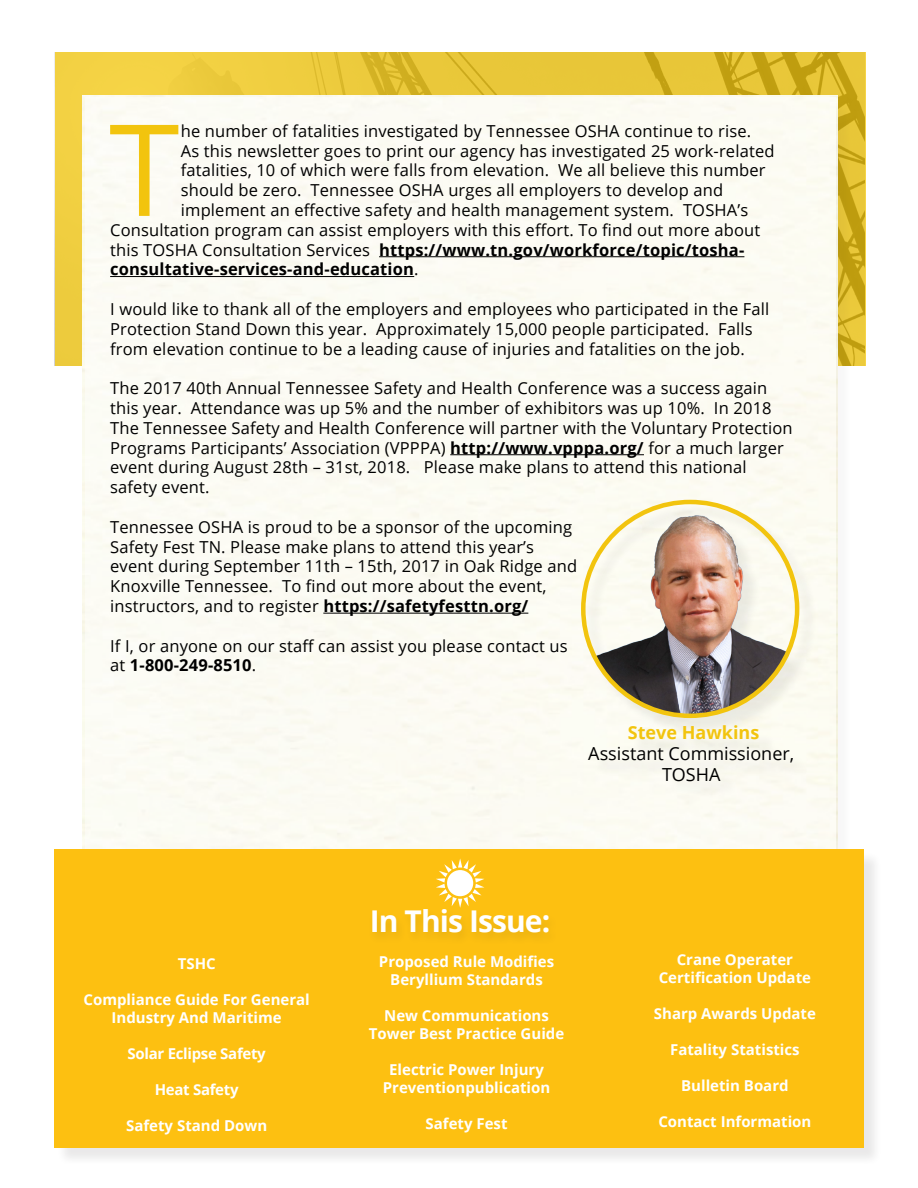
<style>
.page{position:relative;width:918px;height:1188px;background:#fff}
.page>*{position:absolute;margin:0;border:0;box-sizing:border-box;transform-origin:0 0}
.t1{font:127.5px "Open Sans";color:#f2c40e}
.t2{font:700 30px "Open Sans";letter-spacing:-.03em;color:#fff}
.t3{font:18px/21px "Open Sans";color:#000;text-align:center}
.t4{font:16.5px/19.8px "Open Sans";letter-spacing:.01em;color:#000}
.t5{font:700 16.5px "Open Sans";letter-spacing:.01em;color:#000}
.t6{font:700 15px/18px "Open Sans";color:#fff;text-align:center}
.t7{font:700 15px "Open Sans";letter-spacing:-.02em;color:#fff}
.s1{font-weight:400}
.s2{font-weight:700}
.s3{font-weight:700;color:#f2c40e}
</style>
<div class="page">
<svg style="left:55px;top:52px;width:810px;height:314px;background:#e8c842"></svg>
<div style="left:87px;top:100px;width:767px;height:774px;background:#231f20;opacity:.08"></div>
<div style="left:85px;top:98px;width:750px;height:757px;background:#fcfbf3"></div>
<div style="left:583px;top:502px;width:235px;height:234px;background:#231f20;opacity:.08"></div>
<img style="left:583px;top:502px;width:214px;height:214px;border-radius:107px">
<hr style="left:379px;top:256px;width:365px;height:1px;background:#000">
<hr style="left:110px;top:276px;width:304px;height:1px;background:#000">
<hr style="left:450px;top:454px;width:194px;height:1px;background:#000">
<hr style="left:323px;top:613px;width:205px;height:1px;background:#000">
<div style="left:592px;top:729px;width:219px;height:71px;background:#fafaf0"></div>
<div style="left:56px;top:851px;width:827px;height:315px;background:#231f20;opacity:.1"></div>
<div style="left:54px;top:849px;width:810px;height:299px;background:#fdc011"></div>
<div style="left:367px;top:907px;width:192px;height:39px;background:#f9bd11"></div>
<svg style="left:436px;top:858px;width:48px;height:50px"></svg>
<p class="t1" style="left:109px;top:82px;width:72px">T</p>
<p class="t4" style="left:181px;top:120px;width:572px">he number of fatalities investigated by Tennessee OSHA continue to rise.</p>
<p class="t4" style="left:181px;top:140px;width:595px">As this newsletter goes to print our agency has investigated 25 work-related</p>
<p class="t4" style="left:181px;top:160px;width:586px">fatalities, 10 of which were falls from elevation. We all believe this number</p>
<p class="t4" style="left:181px;top:180px;width:544px">should be zero. Tennessee OSHA urges all employers to develop and</p>
<p class="t4" style="left:181px;top:200px;width:569px">implement an effective safety and health management system. TOSHA’s</p>
<p class="t4" style="left:110px;top:219px;width:652px">Consultation program can assist employers with this effort. To find out more about</p>
<p class="t5" style="left:110px;top:238px;width:636px"><span class="s1">this TOSHA Consultation Services</span> https://www.tn.gov/workforce/topic/tosha-</p>
<p class="t5" style="left:110px;top:258px;width:310px">consultative-services-and-education<span class="s1">.</span></p>
<p class="t4" style="left:110px;top:299px;width:661px">I would like to thank all of the employers and employees who participated in the Fall<br>Protection Stand Down this year. Approximately 15,000 people participated. Falls from elevation continue to be a leading cause of injuries and fatalities on the job.</p>
<p class="t4" style="left:110px;top:378px;width:684px">The 2017 40th Annual Tennessee Safety and Health Conference was a success again this year. Attendance was up 5% and the number of exhibitors was up 10%. In 2018<br>The Tennessee Safety and Health Conference will partner with the Voluntary Protection Programs Participants’ Association (VPPPA) <span class="s2">http://www.vpppa.org/</span> for a much larger event during August 28th – 31st, 2018. Please make plans to attend this national safety event.</p>
<p class="t4" style="left:110px;top:516px;width:469px">Tennessee OSHA is proud to be a sponsor of the upcoming Safety Fest TN. Please make plans to attend this year’s event during September 11th – 15th, 2017 in Oak Ridge and Knoxville Tennessee. To find out more about the event, instructors, and to register <span class="s2">https://safetyfesttn.org/</span></p>
<p class="t4" style="left:110px;top:635px;width:459px">If I, or anyone on our staff can assist you please contact us at <span class="s2">1-800-249-8510</span>.</p>
<p class="t6" style="left:178px;top:954px;width:39px">TSHC</p>
<p class="t6" style="left:84px;top:990px;width:228px">Compliance Guide For General<br>Industry And Maritime</p>
<p class="t7" style="left:128px;top:1043px;width:140px">Solar Eclipse Safety</p>
<p class="t7" style="left:155px;top:1079px;width:85px">Heat Safety</p>
<p class="t6" style="left:126px;top:1116px;width:143px">Safety Stand Down</p>
<p class="t3" style="left:588px;top:722px;width:207px"><span class="s3">Steve Hawkins<br></span>Assistant Commissioner,<br>TOSHA</p>
<p class="t2" style="left:370px;top:900px;width:182px">In This Issue:</p>
<p class="t6" style="left:379px;top:952px;width:177px">Proposed Rule Modifies<br>Beryllium Standards</p>
<p class="t6" style="left:369px;top:1006px;width:197px">New Communications<br>Tower Best Practice Guide</p>
<p class="t6" style="left:383px;top:1060px;width:169px">Electric Power Injury<br>Preventionpublication</p>
<p class="t6" style="left:426px;top:1114px;width:84px">Safety Fest</p>
<p class="t6" style="left:659px;top:950px;width:154px">Crane Operater<br>Certification Update</p>
<p class="t6" style="left:654px;top:1004px;width:164px">Sharp Awards Update</p>
<p class="t6" style="left:670px;top:1040px;width:131px">Fatality Statistics</p>
<p class="t6" style="left:681px;top:1076px;width:109px">Bulletin Board</p>
<p class="t6" style="left:658px;top:1112px;width:155px">Contact Information</p>
</div>
